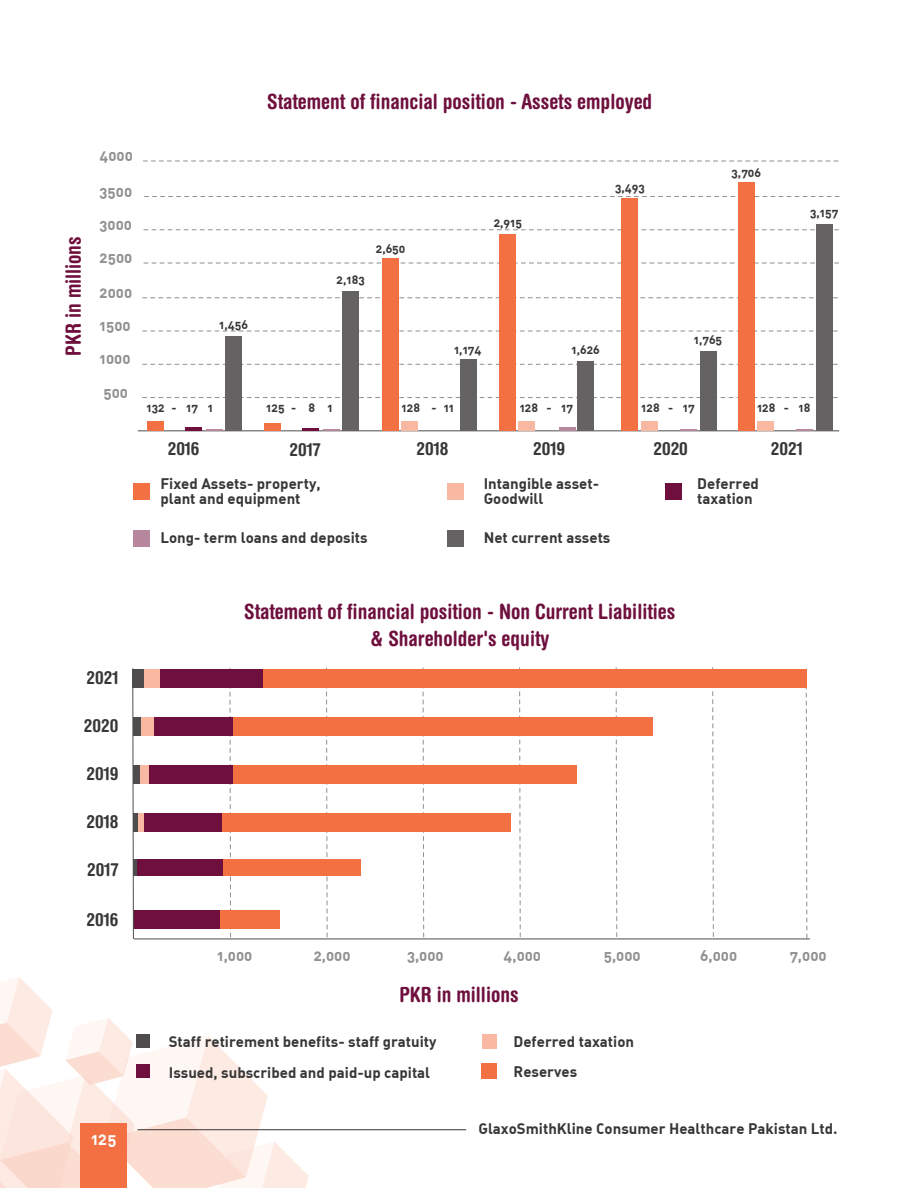
<style>
.page{position:relative;width:918px;height:1188px;background:#fff}
.page>*{position:absolute;margin:0;border:0;box-sizing:border-box;transform-origin:0 0}
.t1{font:700 condensed 21px/27px "Helvetica Rounded LT Std";color:#6e0f3d;text-align:center}
.t2{font:700 condensed 18px "Helvetica Rounded LT Std";color:#393636}
.t3{font:700 16.5px "DIN Alternate";color:#fff}
.t4{font:700 15px/15px "DIN Alternate";color:#393636}
.t5{font:700 15px "DIN Alternate";color:#918f90}
.t6{font:700 12px "DIN Alternate";color:#393636}
</style>
<div class="page">
<svg style="left:0;top:977px;width:309px;height:211px"></svg>
<div style="left:81px;top:1124px;width:46px;height:64px;background:#f37043"></div>
<hr style="left:138px;top:1129px;width:328px;height:1px;background:#393636">
<svg style="left:805px;top:668px;width:3px;height:271px"></svg>
<svg style="left:326px;top:667px;width:2px;height:271px"></svg>
<svg style="left:229px;top:667px;width:2px;height:271px"></svg>
<svg style="left:422px;top:667px;width:2px;height:271px"></svg>
<svg style="left:615px;top:667px;width:3px;height:270px"></svg>
<svg style="left:519px;top:667px;width:2px;height:271px"></svg>
<svg style="left:712px;top:667px;width:2px;height:270px"></svg>
<hr style="left:134px;top:939px;width:676px;height:1px;background:#4f4c4d">
<div style="left:133px;top:910px;width:147px;height:19px;background:#f37043"></div>
<div style="left:135px;top:859px;width:225px;height:17px;background:#f37043"></div>
<div style="left:133px;top:910px;width:87px;height:19px;background:#6e0f3d"></div>
<div style="left:134px;top:859px;width:89px;height:17px;background:#6e0f3d"></div>
<hr style="left:133px;top:859px;width:4px;height:17px;background:#4f4c4d">
<div style="left:134px;top:813px;width:377px;height:19px;background:#f37043"></div>
<div style="left:133px;top:813px;width:89px;height:19px;background:#6e0f3d"></div>
<div style="left:133px;top:813px;width:11px;height:19px;background:#f9b8a1"></div>
<div style="left:133px;top:813px;width:5px;height:19px;background:#4f4c4d"></div>
<div style="left:134px;top:765px;width:442px;height:19px;background:#f37043"></div>
<div style="left:133px;top:765px;width:99px;height:19px;background:#6e0f3d"></div>
<div style="left:133px;top:765px;width:16px;height:19px;background:#f9b8a1"></div>
<div style="left:133px;top:765px;width:7px;height:19px;background:#4f4c4d"></div>
<div style="left:134px;top:717px;width:518px;height:19px;background:#f37043"></div>
<div style="left:133px;top:717px;width:99px;height:19px;background:#6e0f3d"></div>
<div style="left:133px;top:717px;width:21px;height:19px;background:#f9b8a1"></div>
<div style="left:133px;top:717px;width:8px;height:19px;background:#4f4c4d"></div>
<div style="left:134px;top:669px;width:673px;height:19px;background:#f37043"></div>
<div style="left:482px;top:1063px;width:15px;height:15px;background:#f37043"></div>
<div style="left:133px;top:669px;width:129px;height:19px;background:#6e0f3d"></div>
<div style="left:136px;top:1064px;width:14px;height:14px;background:#6e0f3d"></div>
<div style="left:133px;top:669px;width:27px;height:19px;background:#f9b8a1"></div>
<div style="left:482px;top:1034px;width:15px;height:14px;background:#f9b8a1"></div>
<div style="left:133px;top:669px;width:11px;height:19px;background:#4f4c4d"></div>
<div style="left:136px;top:1034px;width:14px;height:14px;background:#4f4c4d"></div>
<svg style="left:132px;top:668px;width:2px;height:271px"></svg>
<svg style="left:143px;top:397px;width:695px;height:1px"></svg>
<svg style="left:143px;top:364px;width:695px;height:1px"></svg>
<svg style="left:143px;top:331px;width:695px;height:1px"></svg>
<svg style="left:143px;top:297px;width:695px;height:1px"></svg>
<svg style="left:144px;top:263px;width:695px;height:1px"></svg>
<svg style="left:144px;top:229px;width:695px;height:1px"></svg>
<svg style="left:144px;top:196px;width:695px;height:1px"></svg>
<svg style="left:143px;top:161px;width:695px;height:1px"></svg>
<hr style="left:138px;top:430px;width:701px;height:1px;background:#4f4c4d">
<div style="left:226px;top:336px;width:16px;height:95px;background:#656263"></div>
<div style="left:448px;top:530px;width:16px;height:16px;background:#656263"></div>
<div style="left:148px;top:421px;width:16px;height:10px;background:#f37043"></div>
<div style="left:133px;top:483px;width:17px;height:16px;background:#f37043"></div>
<hr style="left:186px;top:427px;width:16px;height:4px;background:#6e0f3d">
<div style="left:665px;top:483px;width:17px;height:16px;background:#6e0f3d"></div>
<svg style="left:206px;top:429px;width:16px;height:2px"></svg>
<div style="left:133px;top:530px;width:17px;height:16px;background:#b7879e"></div>
<div style="left:343px;top:292px;width:16px;height:139px;background:#656263"></div>
<div style="left:265px;top:424px;width:16px;height:7px;background:#f37043"></div>
<svg style="left:303px;top:429px;width:36px;height:2px"></svg>
<div style="left:461px;top:359px;width:16px;height:72px;background:#656263"></div>
<div style="left:402px;top:421px;width:16px;height:10px;background:#f9b8a1"></div>
<div style="left:448px;top:483px;width:16px;height:16px;background:#f9b8a1"></div>
<div style="left:519px;top:421px;width:16px;height:10px;background:#f9b8a1"></div>
<div style="left:382px;top:258px;width:17px;height:173px;background:#f37043"></div>
<hr style="left:559px;top:427px;width:17px;height:4px;background:#b7879e">
<div style="left:578px;top:361px;width:16px;height:70px;background:#656263"></div>
<div style="left:500px;top:235px;width:16px;height:196px;background:#f37043"></div>
<div style="left:700px;top:352px;width:16px;height:79px;background:#656263"></div>
<div style="left:622px;top:198px;width:16px;height:233px;background:#f37043"></div>
<svg style="left:681px;top:429px;width:16px;height:2px"></svg>
<div style="left:816px;top:224px;width:16px;height:207px;background:#656263"></div>
<div style="left:738px;top:182px;width:16px;height:249px;background:#f37043"></div>
<svg style="left:797px;top:429px;width:16px;height:2px"></svg>
<div style="left:641px;top:421px;width:16px;height:10px;background:#f9b8a1"></div>
<div style="left:757px;top:421px;width:17px;height:10px;background:#f9b8a1"></div>
<h1 class="t1" style="left:59px;top:356px;width:121px;rotate:-90deg">PKR in millions</h1>
<p class="t5" style="left:100px;top:146px;width:35px">4000</p>
<p class="t5" style="left:100px;top:181px;width:34px">3500</p>
<p class="t5" style="left:100px;top:215px;width:34px">3000</p>
<p class="t5" style="left:100px;top:248px;width:34px">2500</p>
<p class="t5" style="left:100px;top:283px;width:34px">2000</p>
<p class="t5" style="left:100px;top:316px;width:33px">1500</p>
<p class="t5" style="left:100px;top:349px;width:33px">1000</p>
<p class="t5" style="left:103px;top:382px;width:26px">500</p>
<h1 class="t1" style="left:267px;top:88px;width:387px">Statement of financial position - Assets employed</h1>
<p class="t6" style="left:219px;top:317px;width:30px">1,456</p>
<p class="t6" style="left:337px;top:272px;width:30px">2,183</p>
<p class="t6" style="left:376px;top:240px;width:31px">2,650</p>
<p class="t6" style="left:494px;top:215px;width:30px">2,915</p>
<p class="t6" style="left:454px;top:342px;width:29px">1,174</p>
<p class="t6" style="left:615px;top:180px;width:31px">3,493</p>
<p class="t6" style="left:572px;top:342px;width:30px">1,626</p>
<p class="t6" style="left:732px;top:165px;width:31px">3,706</p>
<p class="t6" style="left:694px;top:332px;width:30px">1,765</p>
<p class="t6" style="left:810px;top:205px;width:30px">3,157</p>
<p class="t6" style="left:147px;top:400px;width:53px">132 - 17</p>
<p class="t6" style="left:208px;top:400px;width:7px">1</p>
<p class="t6" style="left:266px;top:400px;width:68px">125- 8 1</p>
<p class="t6" style="left:402px;top:400px;width:54px">128 - 11</p>
<p class="t6" style="left:520px;top:400px;width:55px">128 - 17</p>
<p class="t6" style="left:641px;top:400px;width:55px">128 - 17</p>
<p class="t6" style="left:757px;top:400px;width:55px">128 - 18</p>
<p class="t2" style="left:168px;top:438px;width:33px">2016</p>
<p class="t2" style="left:289px;top:438px;width:33px">2017</p>
<p class="t2" style="left:417px;top:438px;width:33px">2018</p>
<p class="t2" style="left:533px;top:438px;width:33px">2019</p>
<p class="t2" style="left:653px;top:438px;width:36px">2020</p>
<p class="t2" style="left:771px;top:438px;width:33px">2021</p>
<p class="t4" style="left:160px;top:475px;width:162px">Fixed Assets- property, plant and equipment</p>
<p class="t4" style="left:160px;top:530px;width:209px">Long- term loans and deposits</p>
<p class="t4" style="left:484px;top:475px;width:117px">Intangible asset-<br>Goodwill</p>
<p class="t4" style="left:484px;top:530px;width:128px">Net current assets</p>
<p class="t4" style="left:697px;top:475px;width:63px">Deferred taxation</p>
<p class="t2" style="left:87px;top:667px;width:33px">2021</p>
<p class="t2" style="left:84px;top:715px;width:36px">2020</p>
<p class="t2" style="left:87px;top:763px;width:33px">2019</p>
<p class="t2" style="left:87px;top:811px;width:33px">2018</p>
<p class="t2" style="left:87px;top:859px;width:33px">2017</p>
<p class="t2" style="left:87px;top:909px;width:33px">2016</p>
<p class="t3" style="left:91px;top:1128px;width:27px">125</p>
<h1 class="t1" style="left:244px;top:598px;width:433px">Statement of financial position - Non Current Liabilities &amp; Shareholder's equity</h1>
<p class="t5" style="left:217px;top:946px;width:37px">1,000</p>
<p class="t5" style="left:314px;top:946px;width:38px">2,000</p>
<p class="t5" style="left:407px;top:946px;width:38px">3,000</p>
<p class="t5" style="left:504px;top:946px;width:39px">4,000</p>
<p class="t5" style="left:604px;top:946px;width:38px">5,000</p>
<p class="t5" style="left:700px;top:946px;width:38px">6,000</p>
<p class="t5" style="left:790px;top:946px;width:38px">7,000</p>
<h1 class="t1" style="left:399px;top:981px;width:121px">PKR in millions</h1>
<p class="t4" style="left:169px;top:1034px;width:269px">Staff retirement benefits- staff gratuity</p>
<p class="t4" style="left:514px;top:1034px;width:122px">Deferred taxation</p>
<p class="t4" style="left:169px;top:1064px;width:263px">Issued, subscribed and paid-up capital</p>
<p class="t4" style="left:514px;top:1063px;width:65px">Reserves</p>
<p class="t4" style="left:478px;top:1121px;width:361px">GlaxoSmithKline Consumer Healthcare Pakistan Ltd.</p>
</div>
